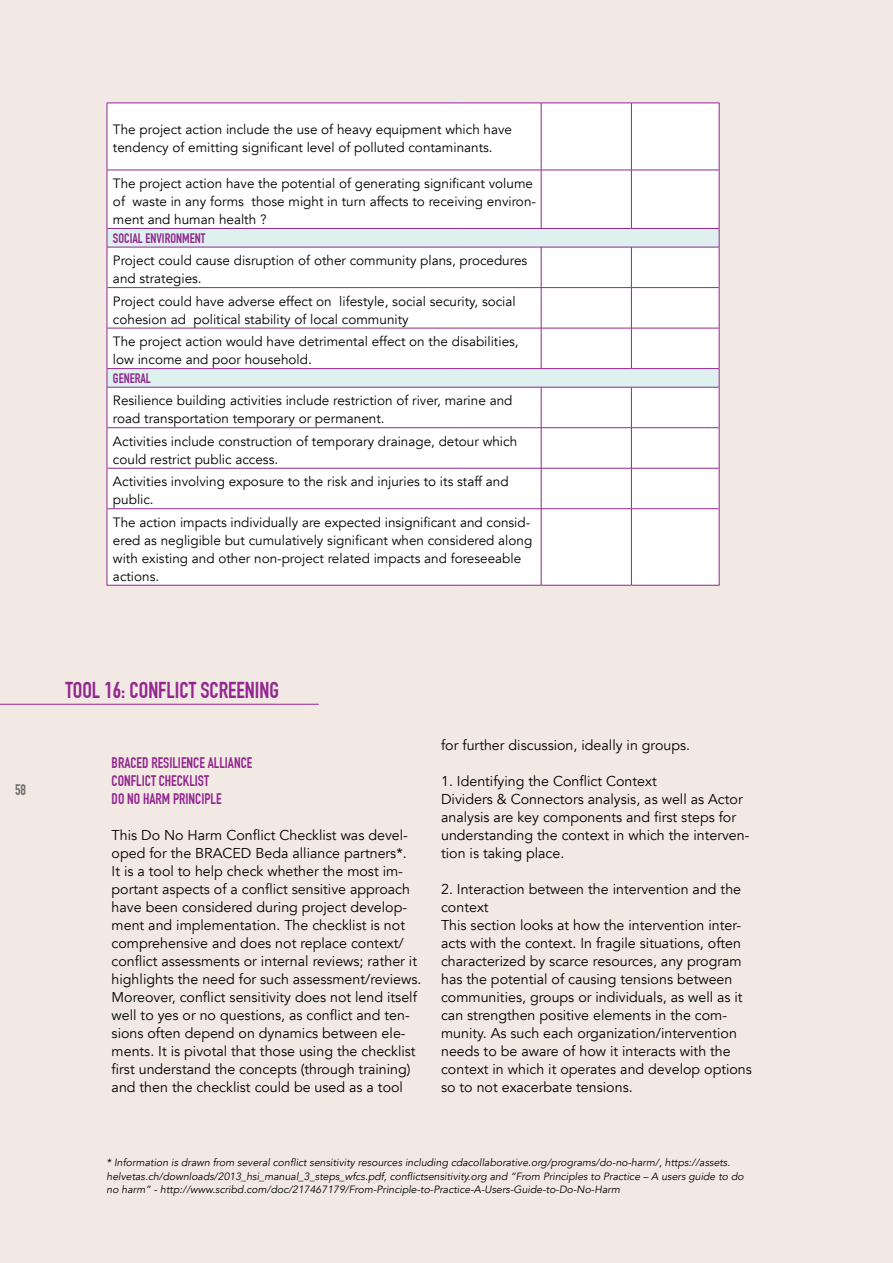
<style>
.page{position:relative;width:893px;height:1263px;background:#f3e9e4}
.page>*{position:absolute;margin:0;border:0;box-sizing:border-box;transform-origin:0 0}
.t1{font:700 22.5px "DIN Condensed";color:#92278f}
.t2{font:700 15px/18px "DIN Condensed";color:#92278f}
.t3{font:700 15px "DIN Condensed";color:#6d6e71}
.t4{font:14.25px/18px "Avenir";color:#000}
.t5{font:13.5px/18px "Avenir";color:#000}
.t6{font:700 13.5px "DIN Condensed";color:#92278f}
.t7{font:italic 10.5px/13.5px "Avenir";color:#000}
</style>
<div class="page">
<div style="left:108px;top:104px;width:611px;height:66px;background:#fff"></div>
<div style="left:108px;top:171px;width:611px;height:414px;background:#fff"></div>
<svg style="left:108px;top:229px;width:611px;height:158px;background:#f6f9fa"></svg>
<hr style="left:107px;top:103px;width:1px;height:67px;background:#92278f">
<hr style="left:719px;top:103px;width:1px;height:67px;background:#92278f">
<hr style="left:107px;top:170px;width:1px;height:58px;background:#92278f">
<hr style="left:719px;top:170px;width:1px;height:58px;background:#92278f">
<hr style="left:107px;top:247px;width:1px;height:41px;background:#92278f">
<hr style="left:719px;top:247px;width:1px;height:41px;background:#92278f">
<hr style="left:107px;top:288px;width:1px;height:40px;background:#92278f">
<hr style="left:719px;top:288px;width:1px;height:40px;background:#92278f">
<hr style="left:107px;top:328px;width:1px;height:41px;background:#92278f">
<hr style="left:719px;top:328px;width:1px;height:41px;background:#92278f">
<hr style="left:107px;top:387px;width:1px;height:41px;background:#92278f">
<hr style="left:719px;top:387px;width:1px;height:41px;background:#92278f">
<hr style="left:107px;top:428px;width:1px;height:40px;background:#92278f">
<hr style="left:719px;top:428px;width:1px;height:40px;background:#92278f">
<hr style="left:107px;top:468px;width:1px;height:41px;background:#92278f">
<hr style="left:719px;top:468px;width:1px;height:41px;background:#92278f">
<hr style="left:107px;top:509px;width:1px;height:76px;background:#92278f">
<hr style="left:719px;top:509px;width:1px;height:76px;background:#92278f">
<svg style="left:107px;top:369px;width:1px;height:18px"></svg>
<svg style="left:719px;top:369px;width:1px;height:18px"></svg>
<svg style="left:107px;top:229px;width:1px;height:18px"></svg>
<svg style="left:719px;top:228px;width:1px;height:19px"></svg>
<hr style="left:107px;top:103px;width:355px;height:1px;background:#92278f">
<hr style="left:462px;top:103px;width:79px;height:1px;background:#92278f">
<hr style="left:541px;top:103px;width:90px;height:1px;background:#92278f">
<hr style="left:541px;top:103px;width:1px;height:67px;background:#92278f">
<hr style="left:631px;top:103px;width:88px;height:1px;background:#92278f">
<hr style="left:631px;top:103px;width:1px;height:67px;background:#92278f">
<hr style="left:107px;top:170px;width:355px;height:1px;background:#92278f">
<hr style="left:462px;top:170px;width:79px;height:1px;background:#92278f">
<hr style="left:541px;top:170px;width:90px;height:1px;background:#92278f">
<hr style="left:541px;top:170px;width:1px;height:58px;background:#92278f">
<hr style="left:631px;top:170px;width:88px;height:1px;background:#92278f">
<hr style="left:631px;top:170px;width:1px;height:58px;background:#92278f">
<hr style="left:107px;top:228px;width:355px;height:1px;background:#92278f">
<hr style="left:462px;top:228px;width:79px;height:1px;background:#92278f">
<hr style="left:541px;top:228px;width:90px;height:1px;background:#92278f">
<hr style="left:631px;top:228px;width:88px;height:1px;background:#92278f">
<hr style="left:107px;top:247px;width:355px;height:1px;background:#92278f">
<hr style="left:462px;top:247px;width:79px;height:1px;background:#92278f">
<hr style="left:541px;top:247px;width:90px;height:1px;background:#92278f">
<hr style="left:541px;top:247px;width:1px;height:40px;background:#92278f">
<hr style="left:631px;top:247px;width:88px;height:1px;background:#92278f">
<hr style="left:631px;top:247px;width:1px;height:40px;background:#92278f">
<hr style="left:107px;top:287px;width:355px;height:1px;background:#92278f">
<hr style="left:462px;top:287px;width:79px;height:1px;background:#92278f">
<hr style="left:541px;top:287px;width:90px;height:1px;background:#92278f">
<hr style="left:541px;top:288px;width:1px;height:40px;background:#92278f">
<hr style="left:631px;top:287px;width:88px;height:1px;background:#92278f">
<hr style="left:631px;top:288px;width:1px;height:40px;background:#92278f">
<hr style="left:107px;top:328px;width:355px;height:1px;background:#92278f">
<hr style="left:462px;top:328px;width:79px;height:1px;background:#92278f">
<hr style="left:541px;top:328px;width:90px;height:1px;background:#92278f">
<hr style="left:541px;top:328px;width:1px;height:40px;background:#92278f">
<hr style="left:631px;top:328px;width:88px;height:1px;background:#92278f">
<hr style="left:631px;top:328px;width:1px;height:40px;background:#92278f">
<hr style="left:107px;top:368px;width:355px;height:1px;background:#92278f">
<hr style="left:462px;top:368px;width:79px;height:1px;background:#92278f">
<hr style="left:541px;top:368px;width:90px;height:1px;background:#92278f">
<hr style="left:631px;top:368px;width:88px;height:1px;background:#92278f">
<hr style="left:107px;top:387px;width:355px;height:1px;background:#92278f">
<hr style="left:462px;top:387px;width:79px;height:1px;background:#92278f">
<hr style="left:541px;top:387px;width:90px;height:1px;background:#92278f">
<hr style="left:541px;top:387px;width:1px;height:40px;background:#92278f">
<hr style="left:631px;top:387px;width:88px;height:1px;background:#92278f">
<hr style="left:631px;top:387px;width:1px;height:40px;background:#92278f">
<hr style="left:107px;top:427px;width:355px;height:1px;background:#92278f">
<hr style="left:462px;top:427px;width:79px;height:1px;background:#92278f">
<hr style="left:541px;top:427px;width:90px;height:1px;background:#92278f">
<hr style="left:541px;top:428px;width:1px;height:40px;background:#92278f">
<hr style="left:631px;top:427px;width:88px;height:1px;background:#92278f">
<hr style="left:631px;top:428px;width:1px;height:40px;background:#92278f">
<hr style="left:107px;top:468px;width:355px;height:1px;background:#92278f">
<hr style="left:462px;top:468px;width:79px;height:1px;background:#92278f">
<hr style="left:541px;top:468px;width:90px;height:1px;background:#92278f">
<hr style="left:541px;top:468px;width:1px;height:40px;background:#92278f">
<hr style="left:631px;top:468px;width:88px;height:1px;background:#92278f">
<hr style="left:631px;top:468px;width:1px;height:40px;background:#92278f">
<hr style="left:107px;top:508px;width:355px;height:1px;background:#92278f">
<hr style="left:462px;top:508px;width:79px;height:1px;background:#92278f">
<hr style="left:541px;top:508px;width:90px;height:1px;background:#92278f">
<hr style="left:541px;top:509px;width:1px;height:76px;background:#92278f">
<hr style="left:631px;top:508px;width:88px;height:1px;background:#92278f">
<hr style="left:631px;top:509px;width:1px;height:76px;background:#92278f">
<hr style="left:107px;top:585px;width:355px;height:1px;background:#92278f">
<hr style="left:462px;top:585px;width:79px;height:1px;background:#92278f">
<hr style="left:541px;top:585px;width:90px;height:1px;background:#92278f">
<hr style="left:631px;top:585px;width:88px;height:1px;background:#92278f">
<hr style="left:0;top:704px;width:319px;height:1px;background:#92278f">
<p class="t5" style="left:113px;top:121px;width:401px">The project action include the use of heavy equipment which have tendency of emitting significant level of polluted contaminants.</p>
<p class="t5" style="left:113px;top:175px;width:424px">The project action have the potential of generating significant volume of waste in any forms those might in turn affects to receiving environ&shy;ment and human health ?</p>
<p class="t6" style="left:113px;top:230px;width:94px">SOCIAL ENVIRONMENT</p>
<p class="t5" style="left:113px;top:252px;width:416px">Project could cause disruption of other community plans, procedures and strategies.</p>
<p class="t5" style="left:113px;top:292px;width:404px">Project could have adverse effect on lifestyle, social security, social cohesion ad political stability of local community</p>
<p class="t5" style="left:113px;top:333px;width:407px">The project action would have detrimental effect on the disabilities, low income and poor household.</p>
<p class="t6" style="left:113px;top:370px;width:39px">GENERAL</p>
<p class="t5" style="left:113px;top:392px;width:401px">Resilience building activities include restriction of river, marine and road transportation temporary or permanent.</p>
<p class="t5" style="left:113px;top:432px;width:406px">Activities include construction of temporary drainage, detour which could restrict public access.</p>
<p class="t5" style="left:113px;top:473px;width:397px">Activities involving exposure to the risk and injuries to its staff and public.</p>
<p class="t5" style="left:113px;top:513px;width:421px">The action impacts individually are expected insignificant and consid&shy;ered as negligible but cumulatively significant when considered along with existing and other non-project related impacts and foreseeable actions.</p>
<p class="t3" style="left:15px;top:781px;width:13px">58</p>
<h1 class="t1" style="left:66px;top:677px;width:215px">TOOL 16: CONFLICT SCREENING</h1>
<p class="t2" style="left:112px;top:754px;width:142px">BRACED RESILIENCE ALLIANCE<br>CONFLICT CHECKLIST<br>DO NO HARM PRINCIPLE</p>
<p class="t4" style="left:112px;top:826px;width:311px">This Do No Harm Conflict Checklist was devel&shy;oped for the BRACED Beda alliance partners*.<br>It is a tool to help check whether the most im&shy;portant aspects of a conflict sensitive approach have been considered during project develop&shy;ment and implementation. The checklist is not comprehensive and does not replace context/ conflict assessments or internal reviews; rather it highlights the need for such assessment/reviews.<br>Moreover, conflict sensitivity does not lend itself well to yes or no questions, as conflict and ten&shy;sions often depend on dynamics between ele&shy;ments. It is pivotal that those using the checklist first understand the concepts (through training) and then the checklist could be used as a tool</p>
<p class="t4" style="left:441px;top:736px;width:251px">for further discussion, ideally in groups.</p>
<p class="t4" style="left:441px;top:772px;width:310px">1. Identifying the Conflict Context<br>Dividers &amp; Connectors analysis, as well as Actor analysis are key components and first steps for understanding the context in which the interven&shy;tion is taking place.</p>
<p class="t4" style="left:441px;top:880px;width:312px">2. Interaction between the intervention and the context<br>This section looks at how the intervention inter&shy;acts with the context. In fragile situations, often characterized by scarce resources, any program has the potential of causing tensions between communities, groups or individuals, as well as it can strengthen positive elements in the com&shy;munity. As such each organization/intervention needs to be aware of how it interacts with the context in which it operates and develop options so to not exacerbate tensions.</p>
<p class="t7" style="left:107px;top:1156px;width:639px">* Information is drawn from several conflict sensitivity resources including cdacollaborative.org/programs/do-no-harm/, https://assets. helvetas.ch/downloads/2013_hsi_manual_3_steps_wfcs.pdf, conflictsensitivity.org and “From Principles to Practice – A users guide to do no harm” - http://www.scribd.com/doc/217467179/From-Principle-to-Practice-A-Users-Guide-to-Do-No-Harm</p>
</div>
